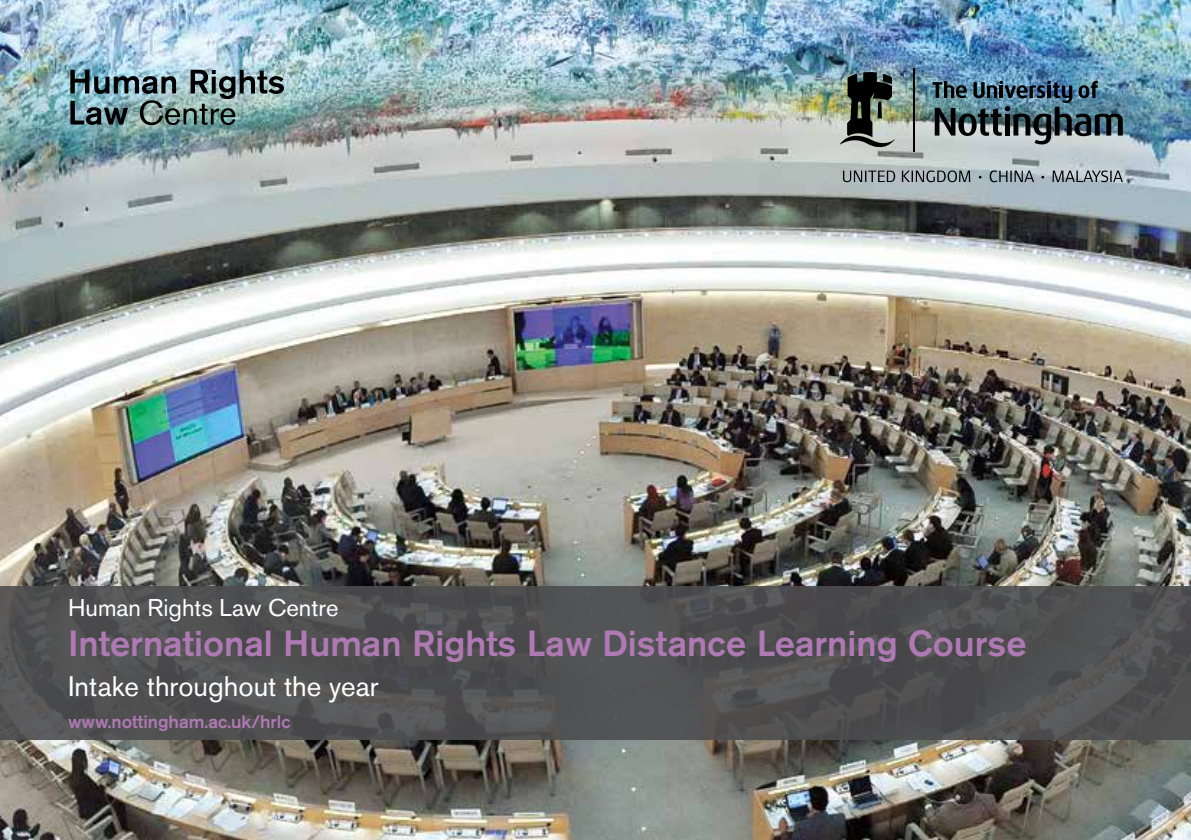
<style>
.page{position:relative;width:1191px;height:840px;background:#fff}
.page>*{position:absolute;margin:0;border:0;box-sizing:border-box;transform-origin:0 0}
.t1{font:500 36px "Akzidenz Grotesk BE";color:#af79b4}
.t2{font:28px "Akzidenz Grotesk BE";color:#fff}
.t3{font:24px "Akzidenz Grotesk BE";color:#fff}
.t4{font:500 18px "Akzidenz Grotesk BE";color:#af79b4}
</style>
<div class="page">
<img style="left:0;top:0;width:1191px;height:839px">
<img style="left:932px;top:81px;width:190px;height:63px">
<img style="left:840px;top:72px;width:55px;height:75px">
<hr style="left:913px;top:68px;width:1px;height:83px;background:#000">
<svg style="left:843px;top:170px;width:280px;height:12px;background:#868f94"></svg>
<div style="left:0;top:586px;width:1191px;height:153px;background:#4d4d4f"></div>
<img style="left:70px;top:70px;width:214px;height:55px">
<p class="t3" style="left:68px;top:593px;width:272px">Human Rights Law Centre</p>
<p class="t1" style="left:68px;top:621px;width:960px">International Human Rights Law Distance Learning Course</p>
<p class="t2" style="left:68px;top:669px;width:312px">Intake throughout the year</p>
<p class="t4" style="left:68px;top:710px;width:224px">www.nottingham.ac.uk/hrlc</p>
</div>
